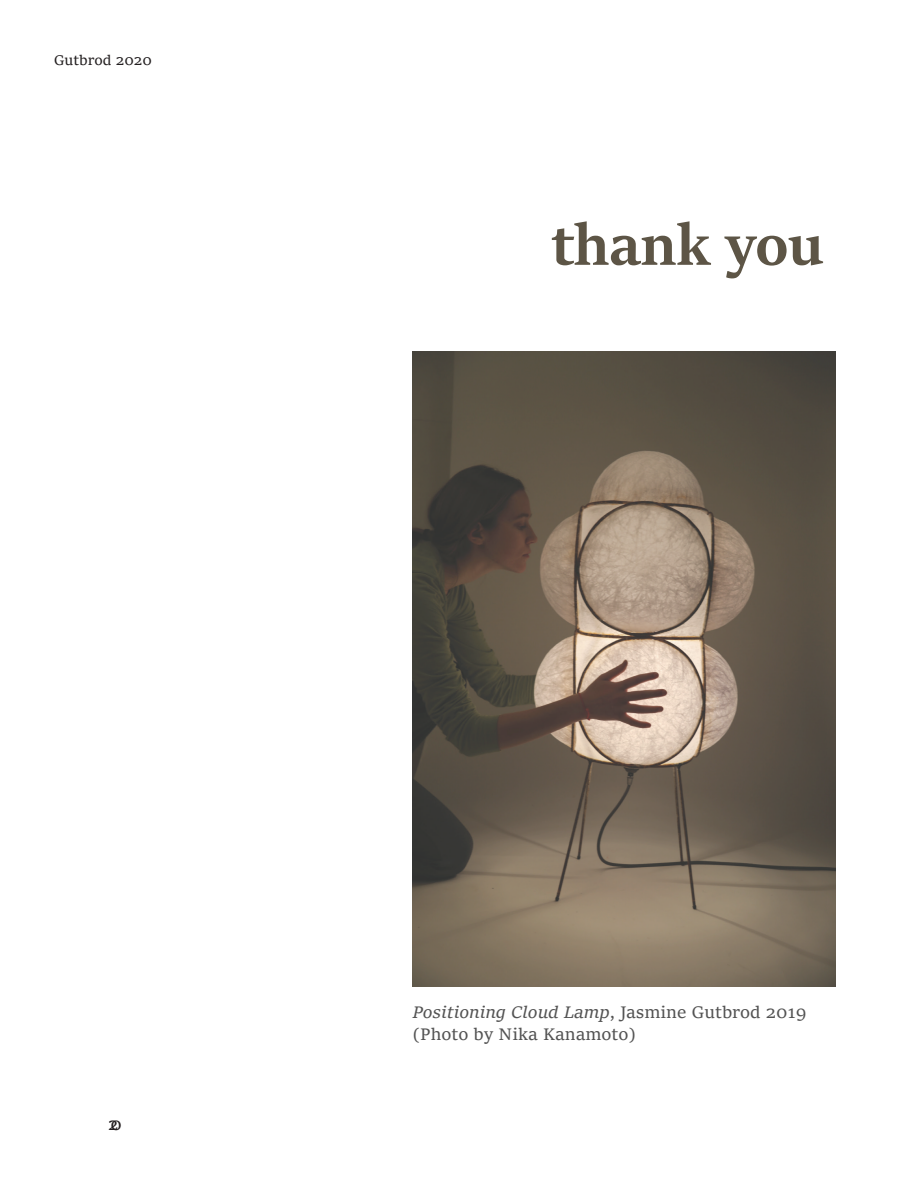
<style>
.page{position:relative;width:918px;height:1188px;background:#fff}
.page>*{position:absolute;margin:0;border:0;box-sizing:border-box;transform-origin:0 0}
.t1{font:700 64.5px "Sitka Display";color:#5d5546}
.t2{font:18px/21.6px "Sitka Text";color:#535353}
.t3{font:18px "Sitka Text";color:#231f20}
.t4{font:15px "Sitka Text";color:#231f20}
.s1{font-style:italic}
</style>
<div class="page">
<img style="left:413px;top:351px;width:423px;height:635px">
<p class="t4" style="left:54px;top:49px;width:100px">Gutbrod 2020</p>
<h1 class="t1" style="left:552px;top:198px;width:273px">thank you</h1>
<p class="t3" style="left:108px;top:1111px;width:16px">20</p>
<p class="t2" style="left:413px;top:1000px;width:396px"><span class="s1">Positioning Cloud Lamp</span>, Jasmine Gutbrod 2019 (Photo by Nika Kanamoto)</p>
</div>
